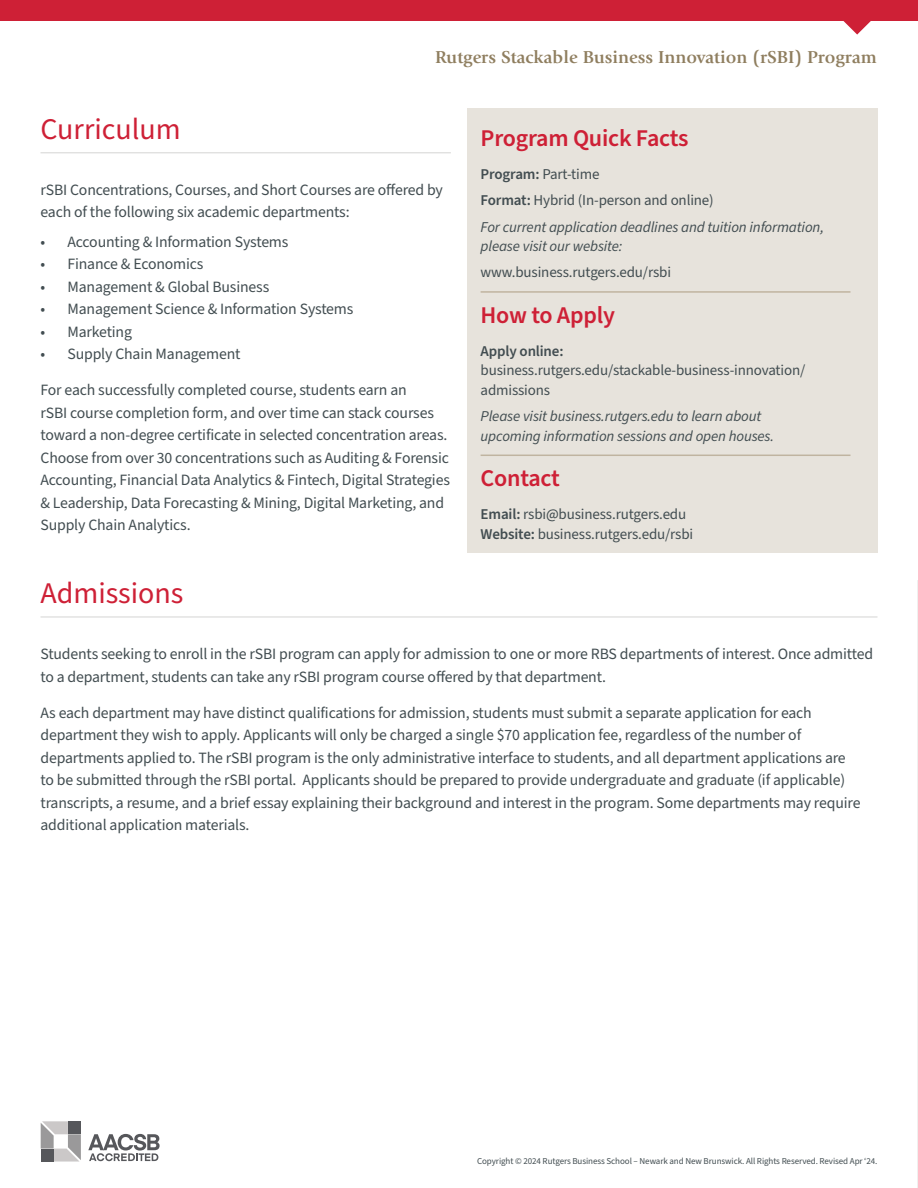
<style>
.page{position:relative;width:918px;height:1188px;background:#fff}
.page>*{position:absolute;margin:0;border:0;box-sizing:border-box;transform-origin:0 0}
.Subhead_w_rule_below{font:30px "Source Sans Pro";color:#ce2036}
.Sidebar2_Subhead{font:600 24px "Source Sans Pro";letter-spacing:-.01em;color:#ce2036}
.Sidebar2_Subhead_w_rule{font:600 24px "Source Sans Pro";letter-spacing:-.01em;color:#ce2036}
.t1{font:700 18px "Giovanni Std";color:#8f7e5f}
.Body{font:15.75px/22.5px "Source Sans Pro";letter-spacing:-.01em;color:#424d51}
.SIDEBAR2_-_BODY{font:15px/19.5px "Source Sans Pro";letter-spacing:-.01em;color:#424d51}
.SIDEBAR2_-_BODY-2{font:italic 15px/19.5px "Source Sans Pro";letter-spacing:-.01em;color:#424d51}
.Copyright_slug{font:9px "Source Sans Pro";letter-spacing:-.01em;color:#424d51}
.s1{font-weight:600}
</style>
<div class="page">
<hr style="left:40px;top:152px;width:411px;height:1px;background:#d9d9d8">
<hr style="left:40px;top:616px;width:838px;height:2px;background:#d9d9d8">
<div style="left:0;top:0;width:918px;height:21px;background:#ce2036"></div>
<svg style="left:843px;top:21px;width:28px;height:14px"></svg>
<svg style="left:41px;top:1121px;width:40px;height:41px"></svg>
<div style="left:41px;top:1149px;width:13px;height:13px;background:#56575b"></div>
<svg style="left:88px;top:1134px;width:72px;height:27px"></svg>
<hr style="left:917px;top:580px;width:1px;height:608px;background:#d9d9d8">
<div style="left:467px;top:108px;width:411px;height:444px;background:#e7e3dc"></div>
<hr style="left:481px;top:291px;width:369px;height:2px;background:#c0b4a0">
<hr style="left:481px;top:455px;width:369px;height:1px;background:#c0b4a0">
<p class="t1" style="left:435px;top:46px;width:443px">Rutgers Stackable Business Innovation (rSBI) Program</p>
<p class="Subhead_w_rule_below" style="left:40px;top:109px;width:142px">Curriculum</p>
<p class="Body" style="left:40px;top:179px;width:404px">rSBI Concentrations, Courses, and Short Courses are offered by each of the following six academic departments:</p>
<p class="Body" style="left:40px;top:231px;width:249px">• Accounting &amp; Information Systems</p>
<p class="Body" style="left:40px;top:253px;width:165px">• Finance &amp; Economics</p>
<p class="Body" style="left:40px;top:276px;width:230px">• Management &amp; Global Business</p>
<p class="Body" style="left:40px;top:298px;width:314px">• Management Science &amp; Information Systems</p>
<p class="Body" style="left:40px;top:321px;width:93px">• Marketing</p>
<p class="Body" style="left:40px;top:343px;width:201px">• Supply Chain Management</p>
<p class="Body" style="left:40px;top:379px;width:411px">For each successfully completed course, students earn an<br>rSBI course completion form, and over time can stack courses toward a non-degree certificate in selected concentration areas.<br>Choose from over 30 concentrations such as Auditing &amp; Forensic Accounting, Financial Data Analytics &amp; Fintech, Digital Strategies &amp; Leadership, Data Forecasting &amp; Mining, Digital Marketing, and Supply Chain Analytics.</p>
<p class="Subhead_w_rule_below" style="left:40px;top:573px;width:145px">Admissions</p>
<p class="Sidebar2_Subhead" style="left:481px;top:122px;width:209px">Program Quick Facts</p>
<p class="SIDEBAR2_-_BODY" style="left:481px;top:165px;width:120px"><span class="s1">Program:</span> Part-time</p>
<p class="SIDEBAR2_-_BODY" style="left:481px;top:191px;width:235px"><span class="s1">Format:</span> Hybrid (In-person and online)</p>
<p class="SIDEBAR2_-_BODY-2" style="left:481px;top:217px;width:345px">For current application deadlines and tuition information, please visit our website:</p>
<p class="SIDEBAR2_-_BODY" style="left:481px;top:263px;width:192px">www.business.rutgers.edu/rsbi</p>
<p class="Sidebar2_Subhead_w_rule" style="left:481px;top:299px;width:136px">How to Apply</p>
<p class="SIDEBAR2_-_BODY" style="left:481px;top:342px;width:326px"><span class="s1">Apply online: </span>business.rutgers.edu/stackable-business-innovation/ admissions</p>
<p class="SIDEBAR2_-_BODY-2" style="left:481px;top:407px;width:295px">Please visit business.rutgers.edu to learn about upcoming information sessions and open houses.</p>
<p class="Sidebar2_Subhead_w_rule" style="left:481px;top:462px;width:81px">Contact</p>
<p class="SIDEBAR2_-_BODY" style="left:481px;top:505px;width:214px"><span class="s1">Email:</span> rsbi@business.rutgers.edu<br><span class="s1">Website:</span> business.rutgers.edu/rsbi</p>
<p class="Body" style="left:40px;top:643px;width:834px">Students seeking to enroll in the rSBI program can apply for admission to one or more RBS departments of interest. Once admitted to a department, students can take any rSBI program course offered by that department.</p>
<p class="Body" style="left:40px;top:702px;width:822px">As each department may have distinct qualifications for admission, students must submit a separate application for each department they wish to apply. Applicants will only be charged a single $70 application fee, regardless of the number of departments applied to. The rSBI program is the only administrative interface to students, and all department applications are to be submitted through the rSBI portal. Applicants should be prepared to provide undergraduate and graduate (if applicable) transcripts, a resume, and a brief essay explaining their background and interest in the program. Some departments may require additional application materials.</p>
<p class="Copyright_slug" style="left:477px;top:1155px;width:402px">Copyright © 2024 Rutgers Business School – Newark and New Brunswick. All Rights Reserved. Revised Apr ‘24.</p>
</div>
